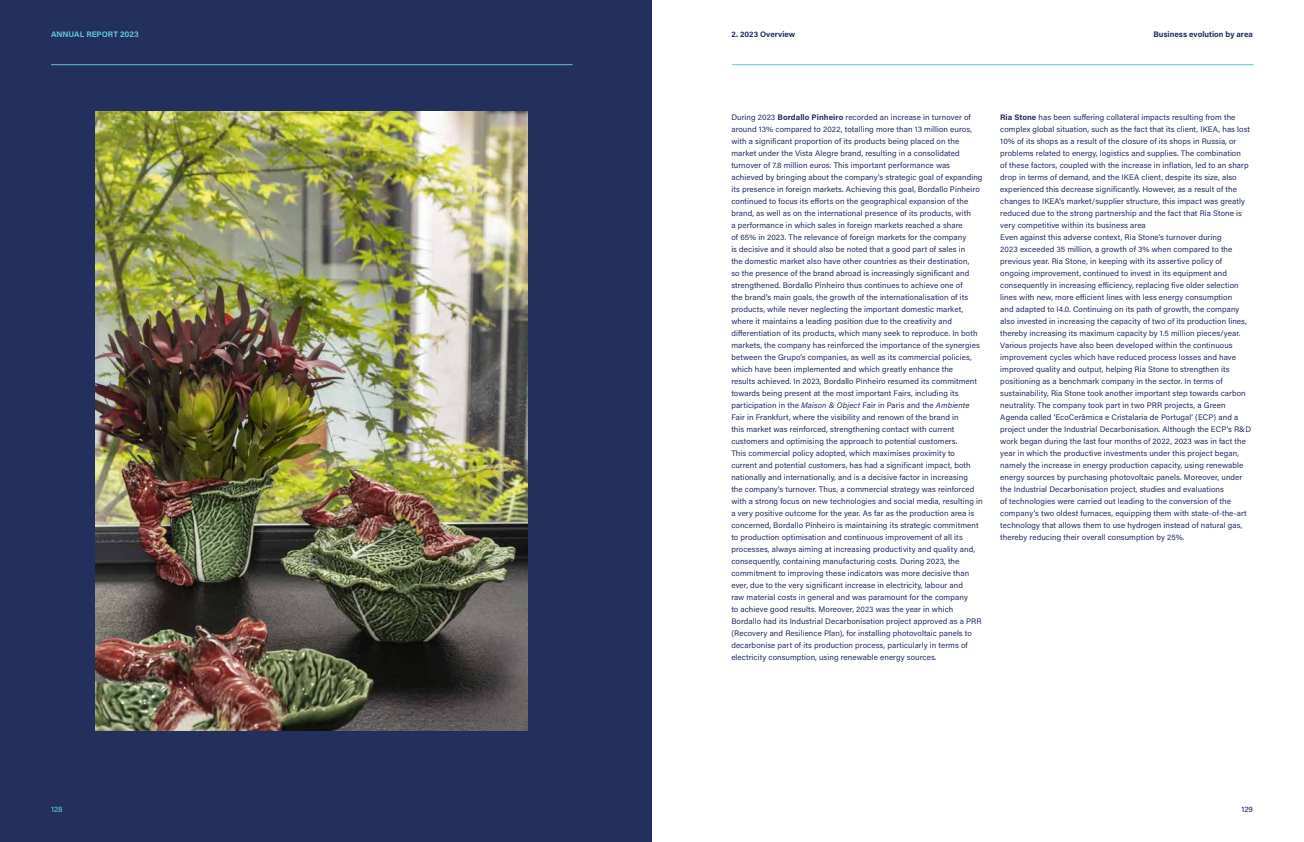
<style>
.page{position:relative;width:1304px;height:842px;background:#fff}
.page>*{position:absolute;margin:0;border:0;box-sizing:border-box;transform-origin:0 0}
.t1{font:8px/12px "Acumin Pro";letter-spacing:.01em;color:#232f5d}
.t2{font:700 8px "Acumin Pro";color:#232f5d}
.t3{font:700 8px "Acumin Pro";color:#61c3d9}
.t4{font:500 8px "Acumin Pro";color:#232f5d}
.t5{font:500 8px "Acumin Pro";color:#61c3d9}
.s1{font-weight:700}
.s2{font-style:italic}
</style>
<div class="page">
<div style="left:0;top:0;width:652px;height:842px;background:#232f5d"></div>
<img style="left:96px;top:111px;width:432px;height:620px">
<hr style="left:51px;top:64px;width:522px;height:1px;background:#61c3d9">
<p class="t2" style="left:731px;top:28px;width:66px">2. 2023 Overview</p>
<p class="t3" style="left:51px;top:28px;width:89px">ANNUAL REPORT 2023</p>
<p class="t2" style="left:1153px;top:28px;width:101px">Business evolution by area</p>
<p class="t5" style="left:51px;top:803px;width:13px">128</p>
<p class="t1" style="left:731px;top:111px;width:253px">During 2023 <span class="s1">Bordallo Pinheiro</span> recorded an increase in turnover of around 13% compared to 2022, totalling more than 13 million euros, with a significant proportion of its products being placed on the market under the Vista Alegre brand, resulting in a consolidated turnover of 7.8 million euros. This important performance was achieved by bringing about the company’s strategic goal of expanding its presence in foreign markets. Achieving this goal, Bordallo Pinheiro continued to focus its efforts on the geographical expansion of the brand, as well as on the international presence of its products, with<br>a performance in which sales in foreign markets reached a share<br>of 65% in 2023. The relevance of foreign markets for the company<br>is decisive and it should also be noted that a good part of sales in<br>the domestic market also have other countries as their destination,<br>so the presence of the brand abroad is increasingly significant and strengthened. Bordallo Pinheiro thus continues to achieve one of<br>the brand’s main goals, the growth of the internationalisation of its products, while never neglecting the important domestic market, where it maintains a leading position due to the creativity and differentiation of its products, which many seek to reproduce. In both markets, the company has reinforced the importance of the synergies between the Grupo’s companies, as well as its commercial policies, which have been implemented and which greatly enhance the<br>results achieved. In 2023, Bordallo Pinheiro resumed its commitment towards being present at the most important Fairs, including its participation in the <span class="s2">Maison &amp; Object</span> Fair in Paris and the <span class="s2">Ambiente </span>Fair in Frankfurt, where the visibility and renown of the brand in<br>this market was reinforced, strengthening contact with current customers and optimising the approach to potential customers.<br>This commercial policy adopted, which maximises proximity to current and potential customers, has had a significant impact, both nationally and internationally, and is a decisive factor in increasing<br>the company's turnover. Thus, a commercial strategy was reinforced with a strong focus on new technologies and social media, resulting in a very positive outcome for the year. As far as the production area is concerned, Bordallo Pinheiro is maintaining its strategic commitment to production optimisation and continuous improvement of all its processes, always aiming at increasing productivity and quality and, consequently, containing manufacturing costs. During 2023, the commitment to improving these indicators was more decisive than ever, due to the very significant increase in electricity, labour and<br>raw material costs in general and was paramount for the company<br>to achieve good results. Moreover, 2023 was the year in which Bordallo had its Industrial Decarbonisation project approved as a PRR (Recovery and Resilience Plan), for installing photovoltaic panels to decarbonise part of its production process, particularly in terms of electricity consumption, using renewable energy sources.</p>
<p class="t1" style="left:1000px;top:111px;width:252px"><span class="s1">Ria Stone</span> has been suffering collateral impacts resulting from the complex global situation, such as the fact that its client, IKEA, has lost 10% of its shops as a result of the closure of its shops in Russia, or problems related to energy, logistics and supplies. The combination<br>of these factors, coupled with the increase in inflation, led to an sharp drop in terms of demand, and the IKEA client, despite its size, also experienced this decrease significantly. However, as a result of the changes to IKEA's market/supplier structure, this impact was greatly reduced due to the strong partnership and the fact that Ria Stone is very competitive within its business area<br>Even against this adverse context, Ria Stone’s turnover during<br>2023 exceeded 35 million, a growth of 3% when compared to the previous year. Ria Stone, in keeping with its assertive policy of ongoing improvement, continued to invest in its equipment and consequently in increasing efficiency, replacing five older selection lines with new, more efficient lines with less energy consumption<br>and adapted to I4.0. Continuing on its path of growth, the company also invested in increasing the capacity of two of its production lines, thereby increasing its maximum capacity by 1.5 million pieces/year.<br>Various projects have also been developed within the continuous improvement cycles which have reduced process losses and have improved quality and output, helping Ria Stone to strengthen its positioning as a benchmark company in the sector. In terms of sustainability, Ria Stone took another important step towards carbon neutrality. The company took part in two PRR projects, a Green Agenda called ‘EcoCerâmica e Cristalaria de Portugal’ (ECP) and a project under the Industrial Decarbonisation. Although the ECP's R&amp;D work began during the last four months of 2022, 2023 was in fact the year in which the productive investments under this project began, namely the increase in energy production capacity, using renewable energy sources by purchasing photovoltaic panels. Moreover, under the Industrial Decarbonisation project, studies and evaluations<br>of technologies were carried out leading to the conversion of the company’s two oldest furnaces, equipping them with state-of-the-art technology that allows them to use hydrogen instead of natural gas, thereby reducing their overall consumption by 25%.</p>
<p class="t4" style="left:1241px;top:803px;width:13px">129</p>
</div>
